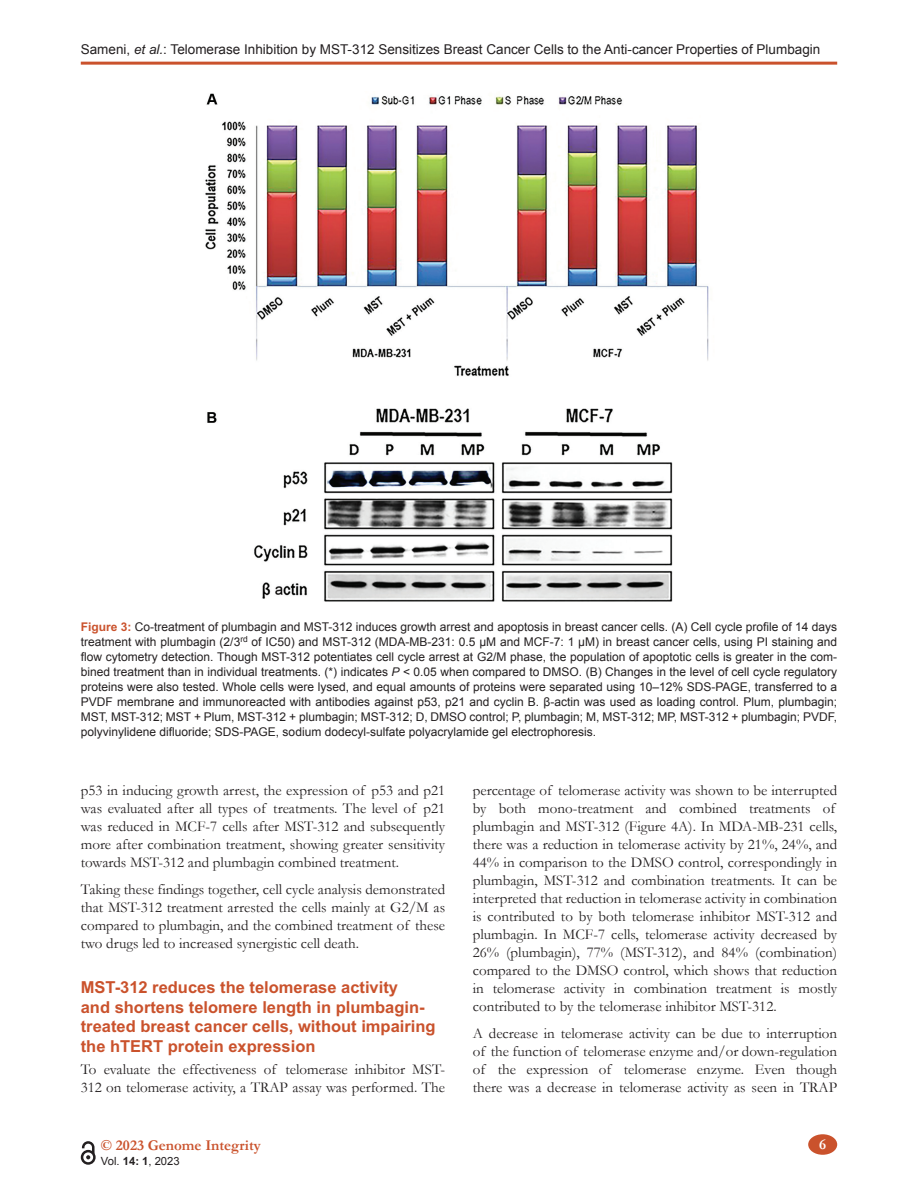
<style>
.page{position:relative;width:918px;height:1188px;background:#fff}
.page>*{position:absolute;margin:0;border:0;box-sizing:border-box;transform-origin:0 0}
.t1{font:700 16.5px/19.5px "Arial";color:#ca522c}
.t2{font:15px/18px "Garamond";color:#231f20;text-align:justify}
.t3{font:700 15px "Garamond";color:#ca522c}
.t4{font:700 15px "Garamond";color:#fff}
.t5{font:13.5px "Arial";color:#231f20}
.t6{font:12px/15px "Arial";color:#231f20;text-align:justify}
.t7{font:11.25px "Arial";color:#231f20}
.s1{font-style:italic}
.s2{font-weight:700;color:#ca522c}
.s3{font-weight:700}
</style>
<div class="page">
<hr style="left:81px;top:62px;width:756px;height:3px;background:#ca522c">
<svg style="left:81px;top:1141px;width:15px;height:24px"></svg>
<div style="left:808px;top:1134px;width:29px;height:21px;background:#ca522c;border-radius:50%"></div>
<img style="left:205px;top:93px;width:504px;height:508px">
<p class="t5" style="left:81px;top:41px;width:741px">Sameni, <span class="s1">et al.</span>: Telomerase Inhibition by MST-312 Sensitizes Breast Cancer Cells to the Anti-cancer Properties of Plumbagin</p>
<p class="t6" style="left:81px;top:620px;width:758px"><span class="s2">Figure 3:</span> Co-treatment of plumbagin and MST-312 induces growth arrest and apoptosis in breast cancer cells. (A) Cell cycle profile of 14 days treatment with plumbagin (2/3<sup>rd</sup> of IC50) and MST-312 (MDA-MB-231: 0.5 μM and MCF-7: 1 μM) in breast cancer cells, using PI staining and flow cytometry detection. Though MST-312 potentiates cell cycle arrest at G2/M phase, the population of apoptotic cells is greater in the com&shy;bined treatment than in individual treatments. (*) indicates <span class="s1">P</span> &lt; 0.05 when compared to DMSO. (B) Changes in the level of cell cycle regulatory proteins were also tested. Whole cells were lysed, and equal amounts of proteins were separated using 10–12% SDS-PAGE, transferred to a PVDF membrane and immunoreacted with antibodies against p53, p21 and cyclin B. β-actin was used as loading control. Plum, plumbagin; MST, MST-312; MST + Plum, MST-312 + plumbagin; MST-312; D, DMSO control; P, plumbagin; M, MST-312; MP, MST-312 + plumbagin; PVDF, polyvinylidene difluoride; SDS-PAGE, sodium dodecyl-sulfate polyacrylamide gel electrophoresis.</p>
<p class="t2" style="left:81px;top:781px;width:366px">p53 in inducing growth arrest, the expression of p53 and p21 was evaluated after all types of treatments. The level of p21 was reduced in MCF-7 cells after MST-312 and subsequently more after combination treatment, showing greater sensitivity towards MST-312 and plumbagin combined treatment.</p>
<p class="t2" style="left:81px;top:880px;width:366px">Taking these findings together, cell cycle analysis demonstrated that MST-312 treatment arrested the cells mainly at G2/M as compared to plumbagin, and the combined treatment of these two drugs led to increased synergistic cell death.</p>
<p class="t1" style="left:81px;top:978px;width:356px">MST-312 reduces the telomerase activity<br>and shortens telomere length in plumbagin&shy;treated breast cancer cells, without impairing the hTERT protein expression</p>
<p class="t2" style="left:81px;top:1060px;width:366px">To evaluate the effectiveness of telomerase inhibitor MST-<br>312 on telomerase activity, a TRAP assay was performed. The</p>
<p class="t3" style="left:101px;top:1135px;width:161px">© 2023 Genome Integrity</p>
<p class="t7" style="left:101px;top:1153px;width:80px">Vol. <span class="s3">14: 1</span>, 2023</p>
<p class="t2" style="left:473px;top:781px;width:366px;text-align:left">percentage of telomerase activity was shown to be interrupted by both mono-treatment and combined treatments of plumbagin and MST-312 (Figure 4A). In MDA-MB-231 cells, there was a reduction in telomerase activity by 21%, 24%, and 44% in comparison to the DMSO control, correspondingly in plumbagin, MST-312 and combination treatments. It can be interpreted that reduction in telomerase activity in combination is contributed to by both telomerase inhibitor MST-312 and plumbagin. In MCF-7 cells, telomerase activity decreased by 26% (plumbagin), 77% (MST-312), and 84% (combination) compared to the DMSO control, which shows that reduction in telomerase activity in combination treatment is mostly contributed to by the telomerase inhibitor MST-312.</p>
<p class="t2" style="left:473px;top:1024px;width:366px">A decrease in telomerase activity can be due to interruption of the function of telomerase enzyme and/or down-regulation of the expression of telomerase enzyme. Even though there was a decrease in telomerase activity as seen in TRAP</p>
<p class="t4" style="left:819px;top:1134px;width:9px">6</p>
</div>
